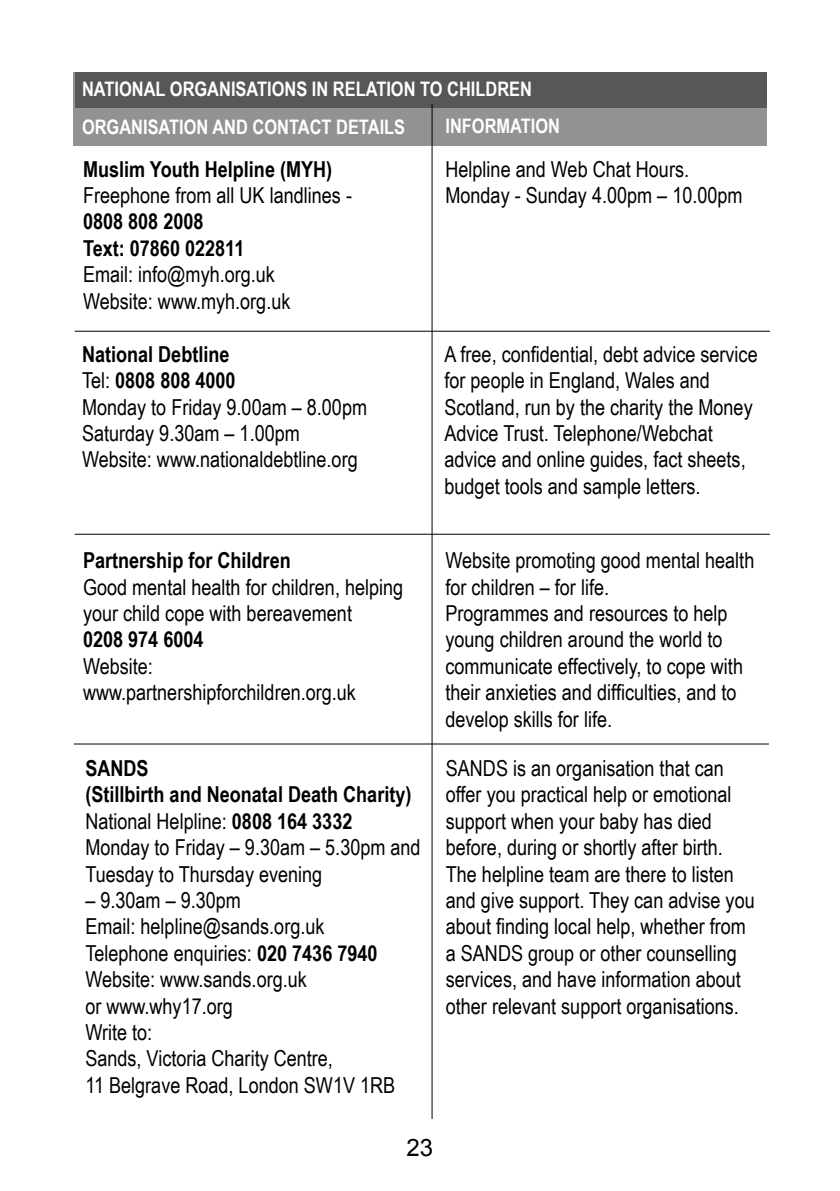
<style>
.page{position:relative;width:840px;height:1191px;background:#fff}
.page>*{position:absolute;margin:0;border:0;box-sizing:border-box;transform-origin:0 0}
.t1{font:24px "Arial";color:#000}
.t2{font:22px/26.4px "Arial Narrow";color:#000}
.t3{font:700 22px/26.4px "Arial Narrow";color:#000}
.t4{font:700 20px/38.2px "Arial Narrow";color:#fff}
.s1{font-weight:700}
</style>
<div class="page">
<div style="left:73px;top:72px;width:693px;height:74px;background:#929292"></div>
<div style="left:75px;top:72px;width:691px;height:36px;background:#575756"></div>
<hr style="left:431px;top:104px;width:1px;height:1015px;background:#000">
<hr style="left:75px;top:331px;width:694px;height:1px;background:#000">
<hr style="left:75px;top:534px;width:694px;height:1px;background:#000">
<hr style="left:74px;top:743px;width:694px;height:1px;background:#000">
<p class="t4" style="left:82px;top:69px;width:451px">NATIONAL ORGANISATIONS IN RELATION TO CHILDREN<br>ORGANISATION AND CONTACT DETAILS</p>
<p class="t4" style="left:445px;top:106px;width:116px">INFORMATION</p>
<p class="t3" style="left:83px;top:155px;width:250px">Muslim Youth Helpline (MYH)</p>
<p class="t2" style="left:83px;top:181px;width:270px">Freephone from all UK landlines -</p>
<p class="t3" style="left:83px;top:207px;width:163px">0808 808 2008<br>Text: 07860 022811</p>
<p class="t2" style="left:83px;top:260px;width:209px">Email: info@myh.org.uk<br>Website: www.myh.org.uk</p>
<p class="t2" style="left:445px;top:155px;width:298px">Helpline and Web Chat Hours.<br>Monday - Sunday 4.00pm – 10.00pm</p>
<p class="t2" style="left:82px;top:340px;width:286px"><span class="s1">National Debtline<br></span>Tel: <span class="s1">0808 808 4000<br></span>Monday to Friday 9.00am – 8.00pm<br>Saturday 9.30am – 1.00pm<br>Website: www.nationaldebtline.org</p>
<p class="t2" style="left:444px;top:340px;width:314px">A free, confidential, debt advice service for people in England, Wales and Scotland, run by the charity the Money Advice Trust. Telephone/Webchat advice and online guides, fact sheets, budget tools and sample letters.</p>
<p class="t3" style="left:83px;top:546px;width:209px">Partnership for Children</p>
<p class="t2" style="left:83px;top:573px;width:321px">Good mental health for children, helping your child cope with bereavement</p>
<p class="t3" style="left:83px;top:625px;width:122px">0208 974 6004</p>
<p class="t2" style="left:83px;top:652px;width:274px">Website: www.partnershipforchildren.org.uk</p>
<p class="t2" style="left:85px;top:754px;width:336px"><span class="s1">SANDS<br>(Stillbirth and Neonatal Death Charity)<br></span>National Helpline: <span class="s1">0808 164 3332<br></span>Monday to Friday – 9.30am – 5.30pm and<br>Tuesday to Thursday evening</p>
<p class="t2" style="left:85px;top:886px;width:311px">– 9.30am – 9.30pm<br>Email: helpline@sands.org.uk<br>Telephone enquiries: <span class="s1">020 7436 7940<br></span>Website: www.sands.org.uk<br>or www.why17.org<br>Write to:<br>Sands, Victoria Charity Centre,<br>11 Belgrave Road, London SW1V 1RB</p>
<p class="t2" style="left:445px;top:546px;width:310px">Website promoting good mental health for children – for life.<br>Programmes and resources to help young children around the world to communicate effectively, to cope with their anxieties and difficulties, and to develop skills for life.</p>
<p class="t2" style="left:445px;top:754px;width:310px">SANDS is an organisation that can offer you practical help or emotional support when your baby has died before, during or shortly after birth.<br>The helpline team are there to listen and give support. They can advise you about finding local help, whether from a SANDS group or other counselling services, and have information about other relevant support organisations.</p>
<p class="t1" style="left:406px;top:1131px;width:28px">23</p>
</div>
